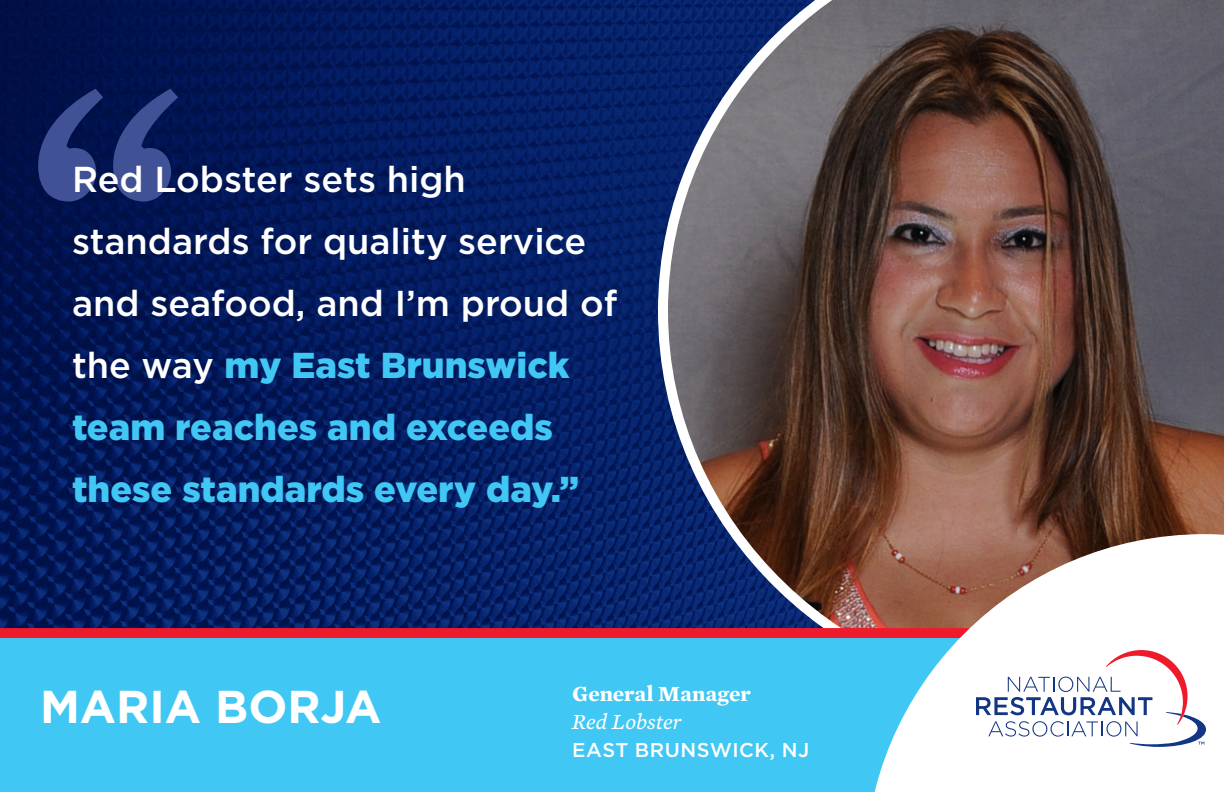
<style>
.page{position:relative;width:1224px;height:792px;background:#fff}
.page>*{position:absolute;margin:0;border:0;box-sizing:border-box;transform-origin:0 0}
.Name__No_Portrait{font:700 46px "Gotham";color:#fff}
.t1{font:500 36px/62px "Gotham";color:#fff}
.Title___Restaurant{font:700 22px/28px "Mercury Text G3";letter-spacing:.005em;color:#fff}
.Title___Restaurant-2{font:500 20px "Gotham";letter-spacing:.02em;color:#fff}
.s1{font-weight:900;color:#40c7f4}
.s2{font-weight:400;font-style:italic}
</style>
<div class="page">
<img style="left:0;top:0;width:658px;height:628px">
<svg style="left:658px;top:0;width:566px;height:628px;background:#5f4d4f"></svg>
<div style="left:0;top:633px;width:1224px;height:159px;background:#40c7f4"></div>
<div style="left:0;top:628px;width:1068px;height:10px;background:#ee1b2d"></div>
<svg style="left:865px;top:534px;width:359px;height:258px;fill:#fff"></svg>
<svg style="left:976px;top:650px;width:230px;height:97px;background:#e4e1ea"></svg>
<svg style="left:38px;top:89px;width:140px;height:113px;background:#203170"></svg>
<p class="t1" style="left:72px;top:148px;width:547px">Red Lobster sets high standards for quality service and seafood, and I’m proud of the way <span class="s1">my East Brunswick team reaches and exceeds these standards every day.”</span></p>
<p class="Name__No_Portrait" style="left:40px;top:676px;width:343px">MARIA BORJA</p>
<p class="Title___Restaurant" style="left:572px;top:678px;width:180px">General Manager<br><span class="s2">Red Lobster</span></p>
<p class="Title___Restaurant-2" style="left:572px;top:737px;width:239px">EAST BRUNSWICK, NJ</p>
</div>
